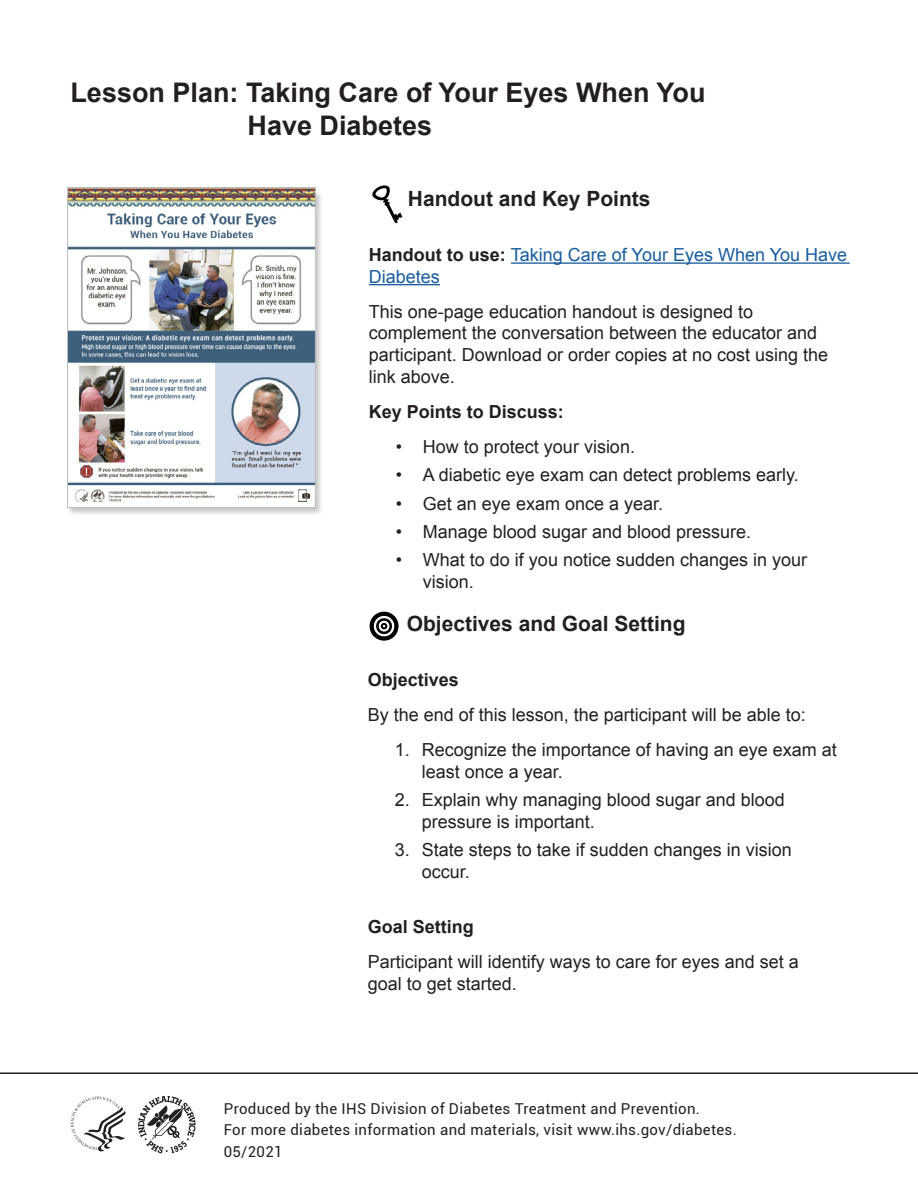
<style>
.page{position:relative;width:918px;height:1188px;background:#fff}
.page>*{position:absolute;margin:0;border:0;box-sizing:border-box;transform-origin:0 0}
.Headline_1{font:700 27px/32.4px "Arial";color:#231f20}
.Subhead_1{font:700 21px "Arial";color:#231f20}
.Body_Text_1{font:18px/21.6px "Arial";color:#231f20}
.Bullet_1{font:18px "Arial";color:#231f20}
.Number_list{font:18px/21.6px "Arial";color:#231f20}
.Subhead_2{font:18px/21.6px "Arial";color:#175d9e}
.Number_list_end{font:18px/21.6px "Arial";color:#231f20}
.Bullet_1_End{font:18px/21.6px "Arial";color:#231f20}
.Subhead_2-2{font:700 18px "Arial";color:#231f20}
.t1{font:15px/21.6px "Roboto";letter-spacing:.02em;color:#231f20}
.s1{font-weight:700;color:#231f20}
</style>
<div class="page">
<svg style="left:372px;top:185px;width:30px;height:38px"></svg>
<svg style="left:369px;top:611px;width:30px;height:30px"></svg>
<hr style="left:511px;top:262px;width:339px;height:2px;background:#175d9e">
<hr style="left:369px;top:284px;width:71px;height:1px;background:#175d9e">
<div style="left:66px;top:190px;width:258px;height:326px;background:#231f20;opacity:.25"></div>
<img style="left:69px;top:189px;width:245px;height:313px">
<div style="left:67px;top:187px;width:249px;height:321px;border:1px solid #bcbdc0"></div>
<svg style="left:138px;top:1096px;width:58px;height:57px"></svg>
<svg style="left:71px;top:1097px;width:55px;height:55px"></svg>
<hr style="left:0;top:1072px;width:918px;height:2px;background:#231f20">
<h1 class="Headline_1" style="left:248px;top:77px;width:460px;text-indent:-177px">Lesson Plan: Taking Care of Your Eyes When You<br>Have Diabetes</h1>
<h2 class="Subhead_1" style="left:408px;top:185px;width:244px">Handout and Key Points</h2>
<h3 class="Subhead_2" style="left:369px;top:244px;width:480px"><span class="s1">Handout to use:</span> Taking Care of Your Eyes When You Have<br>Diabetes</h3>
<p class="Body_Text_1" style="left:369px;top:301px;width:461px">This one-page education handout is designed to complement the conversation between the educator and participant. Download or order copies at no cost using the link above.</p>
<h3 class="Subhead_2-2" style="left:369px;top:400px;width:197px">Key Points to Discuss:</h3>
<p class="Bullet_1" style="left:396px;top:435px;width:241px">• How to protect your vision.</p>
<p class="Bullet_1" style="left:396px;top:463px;width:404px">• A diabetic eye exam can detect problems early.</p>
<p class="Bullet_1" style="left:396px;top:491px;width:269px">• Get an eye exam once a year.</p>
<p class="Bullet_1" style="left:396px;top:520px;width:357px">• Manage blood sugar and blood pressure.</p>
<p class="Bullet_1_End" style="left:423px;top:549px;width:386px;text-indent:-27px">• What to do if you notice sudden changes in your vision.</p>
<h2 class="Subhead_1" style="left:407px;top:610px;width:280px">Objectives and Goal Setting</h2>
<h3 class="Subhead_2-2" style="left:368px;top:668px;width:93px">Objectives</h3>
<p class="Body_Text_1" style="left:368px;top:704px;width:440px">By the end of this lesson, the participant will be able to:</p>
<p class="Number_list" style="left:422px;top:740px;width:417px;text-indent:-27px">1. Recognize the importance of having an eye exam at least once a year.</p>
<p class="Number_list" style="left:422px;top:789px;width:365px;text-indent:-27px">2. Explain why managing blood sugar and blood pressure is important.</p>
<p class="Number_list_end" style="left:422px;top:839px;width:372px;text-indent:-27px">3. State steps to take if sudden changes in vision occur.</p>
<h3 class="Subhead_2-2" style="left:368px;top:915px;width:108px">Goal Setting</h3>
<p class="Body_Text_1" style="left:368px;top:951px;width:433px">Participant will identify ways to care for eyes and set a goal to get started.</p>
<p class="t1" style="left:224px;top:1097px;width:514px">Produced by the IHS Division of Diabetes Treatment and Prevention.<br>For more diabetes information and materials, visit www.ihs.gov/diabetes.<br>05/2021</p>
</div>
